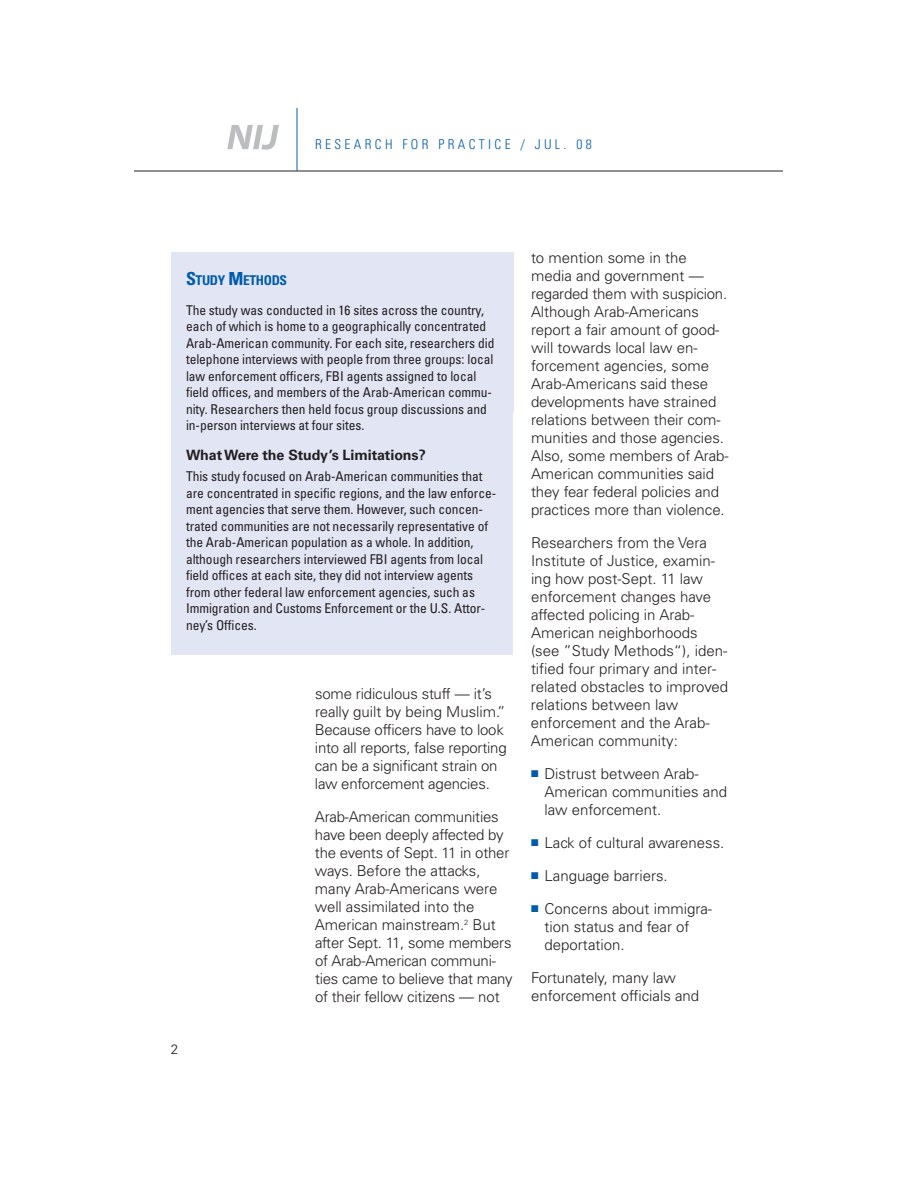
<style>
.page{position:relative;width:918px;height:1188px;background:#fff}
.page>*{position:absolute;margin:0;border:0;box-sizing:border-box;transform-origin:0 0}
.t1{font:300 15px/18px "Univers";letter-spacing:-.005em;color:#231f20}
.t2{font:700 14.25px "Univers";letter-spacing:-.005em;color:#231f20}
.t3{font:condensed 13.5px/16.5px "Univers";letter-spacing:-.005em;color:#231f20}
.t4{font:300 condensed 13.5px "Univers";letter-spacing:.25em;color:#005cab}
.t5{font:700 condensed 13.5px "Univers";letter-spacing:-.025em;color:#005cab}
.t6{font:300 13.5px "Univers";color:#231f20}
.s1{font-size:18px}
.s2{color:#005cab}
</style>
<div class="page">
<div style="left:171px;top:252px;width:342px;height:402px;background:#e2e5f4"></div>
<hr style="left:135px;top:171px;width:648px;height:1px;background:#231f20">
<hr style="left:297px;top:108px;width:1px;height:63px;background:#005cab">
<svg style="left:227px;top:125px;width:52px;height:25px"></svg>
<p class="t4" style="left:315px;top:139px;width:278px">RESEARCH FOR PRACTICE / JUL. 08</p>
<p class="t5" style="left:186px;top:275px;width:103px"><span class="s1">S</span>TUDY <span class="s1">M</span>ETHODS</p>
<p class="t3" style="left:186px;top:303px;width:310px">The study was conducted in 16 sites across the country, each of which is home to a geographically concentrated Arab-American community. For each site, researchers did telephone interviews with people from three groups: local law enforcement officers, FBI agents assigned to local field offices, and members of the Arab-American commu&shy;nity. Researchers then held focus group discussions and in-person interviews at four sites.</p>
<p class="t2" style="left:186px;top:450px;width:241px">What Were the Study’s Limitations?</p>
<p class="t3" style="left:186px;top:470px;width:312px">This study focused on Arab-American communities that are concentrated in specific regions, and the law enforce&shy;ment agencies that serve them. However, such concen&shy;trated communities are not necessarily representative of the Arab-American population as a whole. In addition, although researchers interviewed FBI agents from local field offices at each site, they did not interview agents from other federal law enforcement agencies, such as Immigration and Customs Enforcement or the U.S. Attor&shy;ney’s Offices.</p>
<p class="t6" style="left:171px;top:1044px;width:9px">2</p>
<p class="t1" style="left:315px;top:686px;width:193px">some ridiculous stuff — it’s really guilt by being Muslim.”<br>Because officers have to look into all reports, false reporting can be a significant strain on law enforcement agencies.</p>
<p class="t1" style="left:315px;top:809px;width:199px">Arab-American communities have been deeply affected by the events of Sept. 11 in other ways. Before the attacks, many Arab-Americans were well assimilated into the<br>American mainstream.<sup>2</sup> But after Sept. 11, some members of Arab-American communi&shy;ties came to believe that many of their fellow citizens — not</p>
<p class="t1" style="left:531px;top:250px;width:199px">to mention some in the media and government — regarded them with suspicion.<br>Although Arab-Americans report a fair amount of good&shy;will towards local law en&shy;forcement agencies, some<br>Arab-Americans said these developments have strained relations between their com&shy;munities and those agencies.<br>Also, some members of Arab-<br>American communities said they fear federal policies and practices more than violence.</p>
<p class="t1" style="left:531px;top:535px;width:199px">Researchers from the Vera<br>Institute of Justice, examin&shy;ing how post-Sept. 11 law enforcement changes have affected policing in Arab-<br>American neighborhoods (see ”Study Methods“), iden&shy;tified four primary and inter&shy;related obstacles to improved relations between law enforcement and the Arab-<br>American community:</p>
<p class="t1" style="left:545px;top:766px;width:184px;text-indent:-14px"><span class="s2">■</span> Distrust between Arab-<br>American communities and law enforcement.</p>
<p class="t1" style="left:531px;top:835px;width:195px"><span class="s2">■</span> Lack of cultural awareness.</p>
<p class="t1" style="left:531px;top:868px;width:138px"><span class="s2">■</span> Language barriers.</p>
<p class="t1" style="left:545px;top:901px;width:169px;text-indent:-14px"><span class="s2">■</span> Concerns about immigra&shy;tion status and fear of deportation.</p>
<p class="t1" style="left:531px;top:970px;width:170px">Fortunately, many law enforcement officials and</p>
</div>
